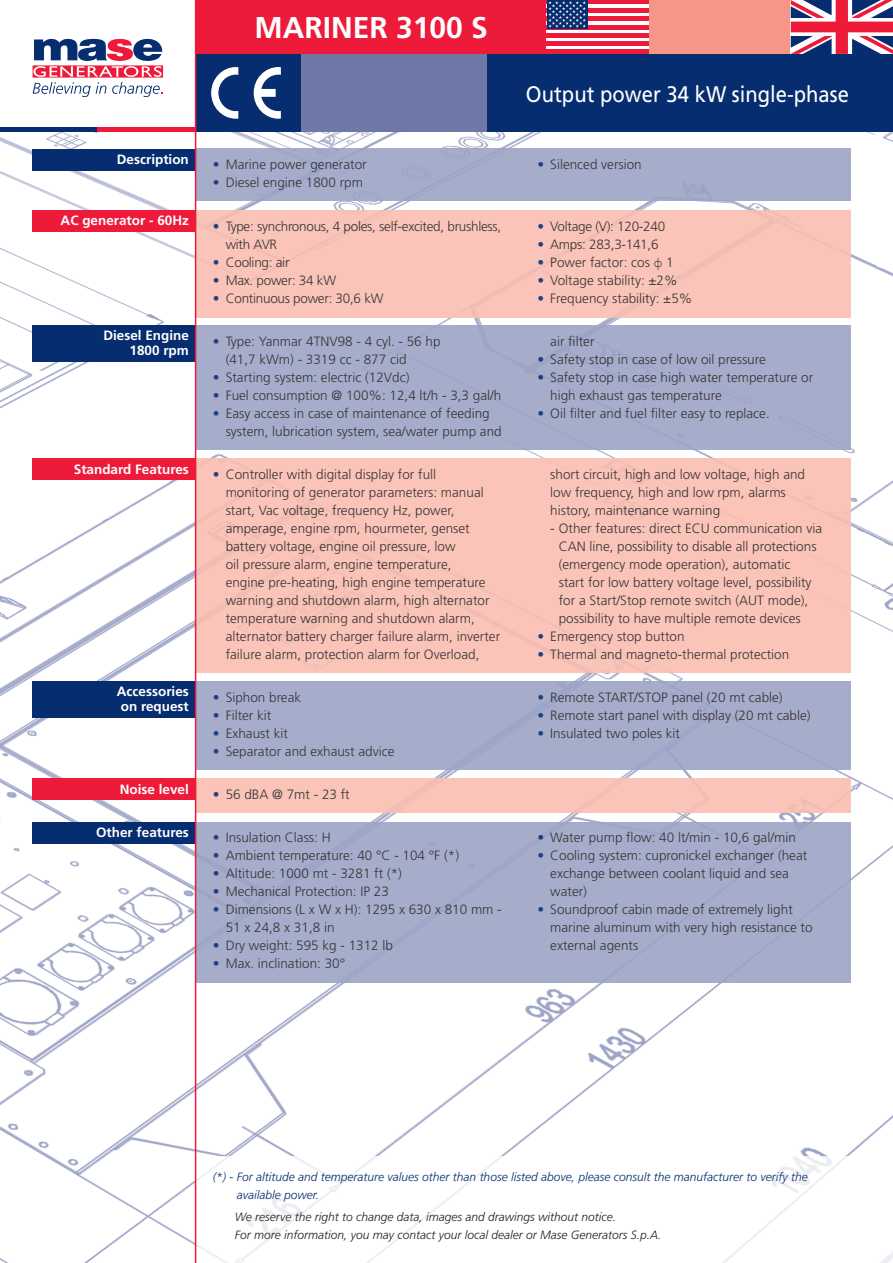
<style>
.page{position:relative;width:893px;height:1263px;background:#fff}
.page>*{position:absolute;margin:0;border:0;box-sizing:border-box;transform-origin:0 0}
.t1{font:700 30px "Frutiger";color:#fff}
.t2{font:22.5px "Frutiger";color:#fff;scale:.9 1}
.t3{font:300 13.5px/18px "Frutiger";color:#231f20}
.t4{font:300 13.5px/18px "Frutiger";letter-spacing:-.02em;color:#231f20}
.t5{font:700 13.5px/15px "Frutiger";color:#fff}
.t6{font:italic 300 12px/18px "Frutiger";color:#231f20}
.t7{font:italic 300 12px/18px "Frutiger";color:#052d6f}
.s1{color:#052d6f}
.s2{font-family:"Gill Sans"}
</style>
<div class="page">
<img style="left:0;top:132px;width:893px;height:1131px">
<div style="left:547px;top:0;width:346px;height:54px;background:#f59687"></div>
<div style="left:129px;top:54px;width:387px;height:78px;background:#6e79a7"></div>
<div style="left:0;top:0;width:196px;height:132px;background:#fff"></div>
<svg style="left:33px;top:39px;width:130px;height:58px"></svg>
<div style="left:196px;top:0;width:351px;height:54px;background:#ed1a3a"></div>
<div style="left:0;top:127px;width:97px;height:5px;background:#052d6f"></div>
<div style="left:97px;top:127px;width:98px;height:5px;background:#ed1a3a"></div>
<div style="left:195px;top:1157px;width:698px;height:106px;background:#fff"></div>
<div style="left:196px;top:54px;width:104px;height:78px;background:#052d6f"></div>
<svg style="left:211px;top:67px;width:27px;height:52px"></svg>
<svg style="left:254px;top:67px;width:27px;height:52px"></svg>
<div style="left:488px;top:54px;width:405px;height:78px;background:#052d6f"></div>
<svg style="left:547px;top:4px;width:102px;height:46px;background:#fad3d9"></svg>
<hr style="left:547px;top:0;width:102px;height:4px;background:#ed1a3a">
<div style="left:547px;top:8px;width:102px;height:5px;background:#ed1a3a"></div>
<hr style="left:547px;top:17px;width:102px;height:4px;background:#ed1a3a">
<hr style="left:547px;top:25px;width:102px;height:4px;background:#ed1a3a">
<hr style="left:547px;top:33px;width:102px;height:4px;background:#ed1a3a">
<div style="left:547px;top:41px;width:102px;height:5px;background:#ed1a3a"></div>
<hr style="left:547px;top:50px;width:102px;height:4px;background:#ed1a3a">
<div style="left:547px;top:0;width:40px;height:29px;background:#052d6f"></div>
<svg style="left:548px;top:1px;width:38px;height:27px"></svg>
<svg style="left:791px;top:0;width:102px;height:54px;background:#b86f8c"></svg>
<div style="left:33px;top:149px;width:162px;height:21px;background:#052d6f"></div>
<div style="left:195px;top:149px;width:655px;height:52px;background:#a6adcb"></div>
<div style="left:33px;top:458px;width:162px;height:22px;background:#ed1a3a"></div>
<div style="left:195px;top:458px;width:655px;height:215px;background:#fac4b8"></div>
<div style="left:33px;top:681px;width:162px;height:37px;background:#052d6f"></div>
<div style="left:195px;top:681px;width:655px;height:89px;background:#a6adcb"></div>
<div style="left:33px;top:325px;width:162px;height:37px;background:#052d6f"></div>
<div style="left:195px;top:325px;width:655px;height:124px;background:#a6adcb"></div>
<div style="left:33px;top:822px;width:162px;height:21px;background:#052d6f"></div>
<div style="left:195px;top:822px;width:655px;height:160px;background:#a6adcb"></div>
<div style="left:33px;top:210px;width:162px;height:22px;background:#ed1a3a"></div>
<div style="left:195px;top:210px;width:655px;height:107px;background:#fac4b8"></div>
<div style="left:33px;top:779px;width:162px;height:21px;background:#ed1a3a"></div>
<div style="left:195px;top:779px;width:655px;height:34px;background:#fac4b8"></div>
<hr style="left:195px;top:0;width:1px;height:1263px;background:#ed1a3a">
<h1 class="t1" style="left:255px;top:10px;width:235px">MARINER 3100 S</h1>
<p class="t5" style="left:117px;top:152px;width:73px">Description</p>
<p class="t3" style="left:213px;top:156px;width:155px"><span class="s1">•</span> Marine power generator</p>
<p class="t3" style="left:213px;top:174px;width:152px"><span class="s1">•</span> Diesel engine 1800 rpm</p>
<p class="t5" style="left:61px;top:213px;width:130px">AC generator - 60Hz</p>
<p class="t4" style="left:226px;top:217px;width:277px;text-indent:-13px"><span class="s1">•</span> Type: synchronous, 4 poles, self-excited, brushless, with AVR</p>
<p class="t4" style="left:213px;top:253px;width:78px"><span class="s1">•</span> Cooling: air</p>
<p class="t4" style="left:213px;top:271px;width:125px"><span class="s1">•</span> Max. power: 34 kW</p>
<p class="t4" style="left:213px;top:289px;width:172px"><span class="s1">•</span> Continuous power: 30,6 kW</p>
<p class="t5" style="left:103px;top:328px;width:87px;text-align:right">Diesel Engine<br>1800 rpm</p>
<p class="t3" style="left:226px;top:332px;width:216px;text-indent:-13px"><span class="s1">•</span> Type: Yanmar 4TNV98 - 4 cyl. - 56 hp (41,7 kWm) - 3319 cc - 877 cid</p>
<p class="t3" style="left:213px;top:368px;width:198px"><span class="s1">•</span> Starting system: electric (12Vdc)</p>
<p class="t3" style="left:213px;top:386px;width:290px"><span class="s1">•</span> Fuel consumption @ 100%: 12,4 lt/h - 3,3 gal/h</p>
<p class="t3" style="left:226px;top:404px;width:278px;text-indent:-13px"><span class="s1">•</span> Easy access in case of maintenance of feeding system, lubrication system, sea/water pump and</p>
<h2 class="t2" style="left:526px;top:81px;width:360px">Output power 34 kW single-phase</h2>
<p class="t3" style="left:537px;top:156px;width:106px"><span class="s1">•</span> Silenced version</p>
<p class="t4" style="left:537px;top:217px;width:129px"><span class="s1">•</span> Voltage (V): 120-240</p>
<p class="t4" style="left:537px;top:235px;width:123px"><span class="s1">•</span> Amps: 283,3-141,6</p>
<p class="t3" style="left:537px;top:253px;width:138px"><span class="s1">•</span> Power factor: cos <span class="s2">ф</span> 1</p>
<p class="t3" style="left:537px;top:271px;width:142px"><span class="s1">•</span> Voltage stability: ±2%</p>
<p class="t3" style="left:537px;top:289px;width:156px"><span class="s1">•</span> Frequency stability: ±5%</p>
<p class="t3" style="left:550px;top:332px;width:46px">air filter</p>
<p class="t3" style="left:537px;top:350px;width:230px"><span class="s1">•</span> Safety stop in case of low oil pressure</p>
<p class="t3" style="left:550px;top:368px;width:265px;text-indent:-13px"><span class="s1">•</span> Safety stop in case high water temperature or high exhaust gas temperature</p>
<p class="t3" style="left:537px;top:404px;width:234px"><span class="s1">•</span> Oil filter and fuel filter easy to replace.</p>
<p class="t5" style="left:74px;top:461px;width:117px">Standard Features</p>
<p class="t3" style="left:226px;top:465px;width:276px;text-indent:-13px"><span class="s1">•</span> Controller with digital display for full monitoring of generator parameters: manual start, Vac voltage, frequency Hz, power, amperage, engine rpm, hourmeter, genset battery voltage, engine oil pressure, low<br>oil pressure alarm, engine temperature,<br>engine pre-heating, high engine temperature warning and shutdown alarm, high alternator temperature warning and shutdown alarm, alternator battery charger failure alarm, inverter failure alarm, protection alarm for Overload,</p>
<p class="t3" style="left:550px;top:465px;width:256px">short circuit, high and low voltage, high and low frequency, high and low rpm, alarms history, maintenance warning</p>
<p class="t3" style="left:559px;top:519px;width:265px;text-indent:-9px">- Other features: direct ECU communication via CAN line, possibility to disable all protections (emergency mode operation), automatic<br>start for low battery voltage level, possibility for a Start/Stop remote switch (AUT mode), possibility to have multiple remote devices</p>
<p class="t3" style="left:537px;top:627px;width:149px"><span class="s1">•</span> Emergency stop button</p>
<p class="t3" style="left:537px;top:645px;width:253px"><span class="s1">•</span> Thermal and magneto-thermal protection</p>
<p class="t5" style="left:117px;top:684px;width:73px">Accessories on request</p>
<p class="t3" style="left:213px;top:688px;width:90px"><span class="s1">•</span> Siphon break</p>
<p class="t3" style="left:213px;top:706px;width:60px"><span class="s1">•</span> Filter kit</p>
<p class="t3" style="left:213px;top:724px;width:77px"><span class="s1">•</span> Exhaust kit</p>
<p class="t3" style="left:213px;top:742px;width:183px"><span class="s1">•</span> Separator and exhaust advice</p>
<p class="t5" style="left:120px;top:781px;width:71px">Noise level</p>
<p class="t5" style="left:96px;top:825px;width:94px">Other features</p>
<p class="t3" style="left:213px;top:785px;width:138px"><span class="s1">•</span> 56 dBA @ 7mt - 23 ft</p>
<p class="t3" style="left:213px;top:829px;width:119px"><span class="s1">•</span> Insulation Class: H</p>
<p class="t3" style="left:213px;top:847px;width:248px"><span class="s1">•</span> Ambient temperature: 40 °C - 104 °F (*)</p>
<p class="t3" style="left:213px;top:865px;width:191px"><span class="s1">•</span> Altitude: 1000 mt - 3281 ft (*)</p>
<p class="t3" style="left:213px;top:883px;width:178px"><span class="s1">•</span> Mechanical Protection: IP 23</p>
<p class="t3" style="left:226px;top:901px;width:278px;text-indent:-13px"><span class="s1">•</span> Dimensions (L x W x H): 1295 x 630 x 810 mm -<br>51 x 24,8 x 31,8 in</p>
<p class="t3" style="left:213px;top:937px;width:182px"><span class="s1">•</span> Dry weight: 595 kg - 1312 lb</p>
<p class="t3" style="left:213px;top:955px;width:134px"><span class="s1">•</span> Max. inclination: 30°</p>
<p class="t3" style="left:537px;top:688px;width:247px"><span class="s1">•</span> Remote START/STOP panel (20 mt cable)</p>
<p class="t3" style="left:537px;top:706px;width:275px"><span class="s1">•</span> Remote start panel with display (20 mt cable)</p>
<p class="t3" style="left:537px;top:724px;width:144px"><span class="s1">•</span> Insulated two poles kit</p>
<p class="t3" style="left:537px;top:829px;width:260px"><span class="s1">•</span> Water pump flow: 40 lt/min - 10,6 gal/min</p>
<p class="t3" style="left:550px;top:847px;width:259px;text-indent:-13px"><span class="s1">•</span> Cooling system: cupronickel exchanger (heat exchange between coolant liquid and sea water)</p>
<p class="t3" style="left:550px;top:901px;width:264px;text-indent:-13px"><span class="s1">•</span> Soundproof cabin made of extremely light marine aluminum with very high resistance to external agents</p>
<p class="t7" style="left:237px;top:1168px;width:572px;text-indent:-24px">(*) - For altitude and temperature values other than those listed above, please consult the manufacturer to verify the available power.</p>
<p class="t6" style="left:235px;top:1208px;width:428px">We reserve the right to change data, images and drawings without notice.<br>For more information, you may contact your local dealer or Mase Generators S.p.A.</p>
</div>
